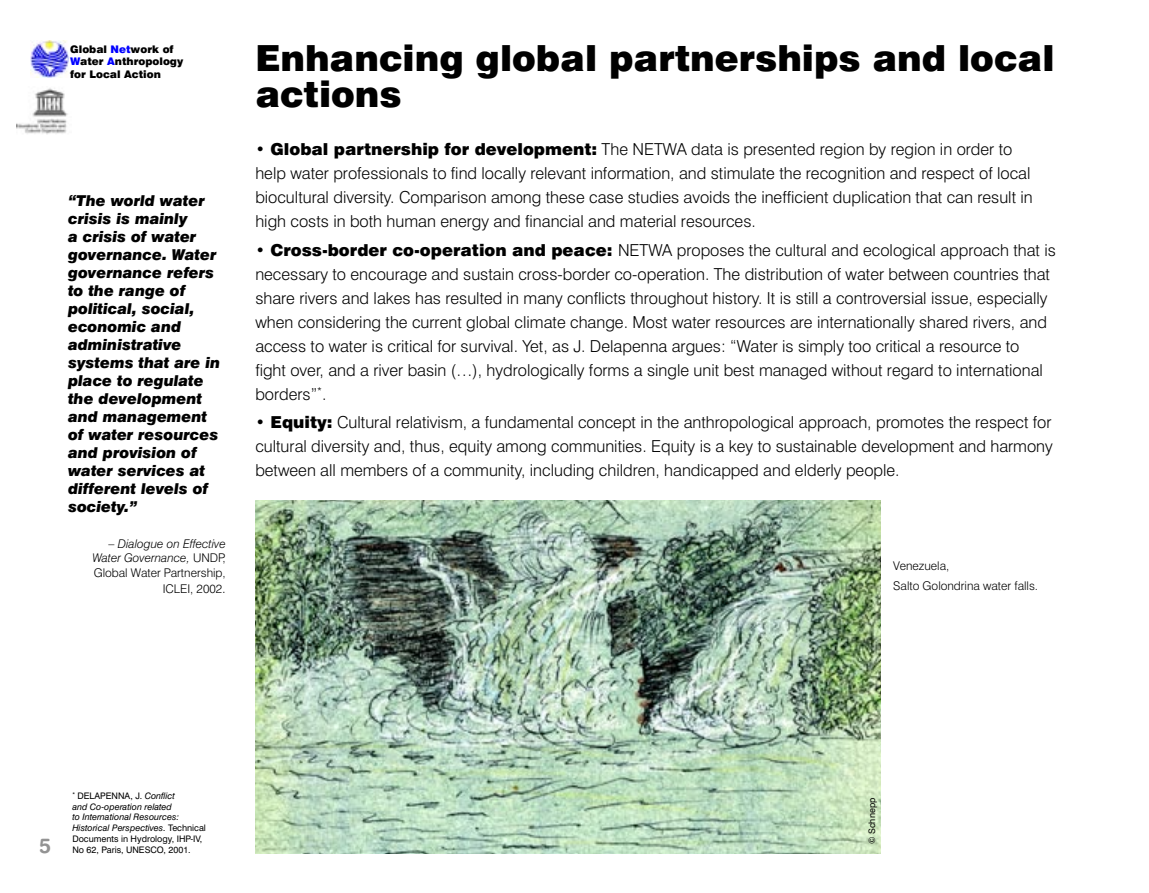
<style>
.page{position:relative;width:1149px;height:893px;background:#fff}
.page>*{position:absolute;margin:0;border:0;box-sizing:border-box;transform-origin:0 0}
.t1{font:900 36px/36px "Swiss 721 BT";color:#000}
.t2{font:21px "Swiss 721 BT Bold Rounded";color:#939393}
.t3{font:300 16.5px/24px "Swiss 721 BT";color:#000}
.t4{font:italic 900 15px/18px "Swiss 721 BT";color:#000}
.t5{font:italic 300 12px/14.4px "Swiss 721 BT";color:#000;text-align:justify}
.t6{font:300 12px/20.5px "Swiss 721 BT";color:#000}
.t7{font:900 10.5px/12.6px "Swiss 721 BT";color:#000}
.t8{font:italic 9px/10.8px "Swiss 721 BT";color:#000}
.t9{font:9px "Swiss 721 BT";color:#000}
.s1{color:#00f}
.s2{font-weight:900}
.s3{font-style:normal}
.s4{font-size:13.5px}
</style>
<div class="page">
<img style="left:16px;top:88px;width:52px;height:46px">
<img style="left:31px;top:40px;width:37px;height:38px">
<img style="left:255px;top:501px;width:625px;height:353px">
<p class="t7" style="left:70px;top:43px;width:114px">Global <span class="s1">Net</span>work of<br><span class="s1">W</span>ater <span class="s1">A</span>nthropology for Local Action</p>
<h1 class="t1" style="left:255px;top:40px;width:800px">Enhancing global partnerships and local actions</h1>
<p class="t3" style="left:255px;top:137px;width:778px"><span class="s2">• Global partnership for development:</span> The NETWA data is presented region by region in order to help water professionals to find locally relevant information, and stimulate the recognition and respect of local biocultural diversity. Comparison among these case studies avoids the inefficient duplication that can result in high costs in both human energy and financial and material resources.</p>
<p class="t3" style="left:255px;top:238px;width:802px"><span class="s2">• Cross-border co-operation and peace:</span> NETWA proposes the cultural and ecological approach that is necessary to encourage and sustain cross-border co-operation. The distribution of water between countries that share rivers and lakes has resulted in many conflicts throughout history. It is still a controversial issue, especially when considering the current global climate change. Most water resources are internationally shared rivers, and access to water is critical for survival. Yet, as J. Delapenna argues: “Water is simply too critical a resource to<br>fight over, and a river basin (…), hydrologically forms a single unit best managed without regard to international borders”<sup>*</sup>.</p>
<p class="t3" style="left:255px;top:410px;width:798px;text-align:justify"><span class="s2">• Equity:</span> Cultural relativism, a fundamental concept in the anthropological approach, promotes the respect for cultural diversity and, thus, equity among communities. Equity is a key to sustainable development and harmony between all members of a community, including children, handicapped and elderly people.</p>
<p class="t4" style="left:68px;top:191px;width:154px">“The world water crisis is mainly<br>a crisis of water governance. Water governance refers to the range of political, social, economic and administrative systems that are in place to regulate the development and management of water resources and provision of water services at different levels of society.”</p>
<p class="t5" style="left:92px;top:536px;width:135px;text-indent:16px"><span class="s3">–</span> Dialogue on Effective Water Governance, <span class="s3">UNDP, Global Water Partnership,</span></p>
<p class="t6" style="left:163px;top:578px;width:65px">ICLEI, 2002<span class="s4">.</span></p>
<p class="t6" style="left:893px;top:555px;width:146px">Venezuela,<br>Salto Golondrina water falls.</p>
<p class="t2" style="left:39px;top:832px;width:13px">5</p>
<p class="t8" style="left:72px;top:790px;width:135px"><sup>*</sup> <span class="s3">DELAPENNA, J.</span> Conflict<br>and Co-operation related<br>to International Resources:<br>Historical Perspectives. <span class="s3">Technical<br>Documents in Hydrology, IHP-IV,<br>No 62, Paris, UNESCO, 2001.</span></p>
<p class="t9" style="left:866px;top:844px;width:48px;rotate:-90deg">© Schnepp</p>
</div>
